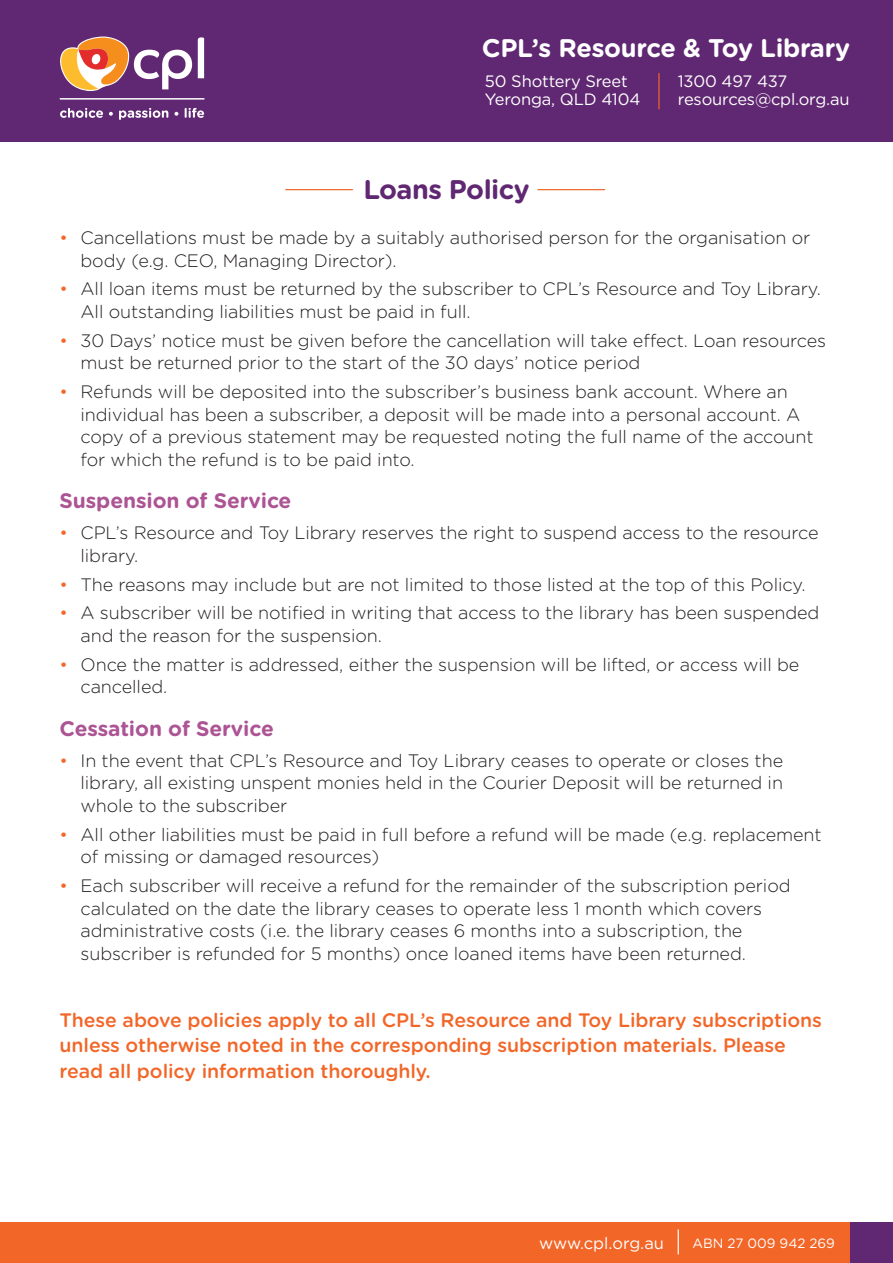
<style>
.page{position:relative;width:893px;height:1263px;background:#fff}
.page>*{position:absolute;margin:0;border:0;box-sizing:border-box;transform-origin:0 0}
.t1{font:700 27px "Gotham Rounded";letter-spacing:-.02em;color:#602872}
.t2{font:700 25.5px "Gotham Rounded";letter-spacing:-.01em;color:#fff}
.t3{font:700 21px "Gotham Rounded";letter-spacing:-.005em;color:#ac5494}
.t4{font:500 19.5px/25.5px "Gotham Rounded";letter-spacing:-.005em;color:#f26628}
.t5{font:300 18px/22.5px "Gotham Rounded";letter-spacing:-.005em;color:#231f20}
.t6{font:16.5px/18px "Gotham Rounded";letter-spacing:-.01em;color:#fff}
.t7{font:13.5px "Gotham Rounded";color:#fff}
.s1{color:#f26628}
</style>
<div class="page">
<div style="left:0;top:0;width:893px;height:141px;background:#602872"></div>
<div style="left:0;top:1222px;width:850px;height:41px;background:#f26628"></div>
<div style="left:850px;top:1222px;width:43px;height:41px;background:#602872"></div>
<svg style="left:60px;top:108px;width:43px;height:10px"></svg>
<svg style="left:109px;top:112px;width:4px;height:4px"></svg>
<svg style="left:119px;top:108px;width:49px;height:12px"></svg>
<svg style="left:174px;top:112px;width:4px;height:4px"></svg>
<svg style="left:185px;top:108px;width:19px;height:10px"></svg>
<svg style="left:60px;top:37px;width:132px;height:54px"></svg>
<svg style="left:198px;top:37px;width:6px;height:41px"></svg>
<hr style="left:60px;top:98px;width:145px;height:1px;background:#fff">
<hr style="left:658px;top:73px;width:2px;height:36px;background:#f26628">
<svg style="left:678px;top:1229px;width:1px;height:25px"></svg>
<hr style="left:538px;top:189px;width:67px;height:1px;background:#f26628">
<hr style="left:286px;top:189px;width:66px;height:1px;background:#f26628">
<h2 class="t2" style="left:482px;top:29px;width:370px">CPL’s Resource &amp; Toy Library</h2>
<p class="t6" style="left:485px;top:71px;width:157px">50 Shottery Sreet<br>Yeronga, QLD 4104</p>
<p class="t6" style="left:678px;top:71px;width:173px">1300 497 437 resources@cpl.org.au</p>
<h1 class="t1" style="left:363px;top:169px;width:168px">Loans Policy</h1>
<p class="t5" style="left:81px;top:226px;width:731px;text-indent:-21px"><span class="s1">•</span> Cancellations must be made by a suitably authorised person for the organisation or body (e.g. CEO, Managing Director).</p>
<p class="t5" style="left:81px;top:277px;width:742px;text-indent:-21px"><span class="s1">•</span> All loan items must be returned by the subscriber to CPL’s Resource and Toy Library.<br>All outstanding liabilities must be paid in full.</p>
<p class="t5" style="left:81px;top:328px;width:747px;text-indent:-21px"><span class="s1">•</span> 30 Days’ notice must be given before the cancellation will take effect. Loan resources must be returned prior to the start of the 30 days’ notice period</p>
<p class="t5" style="left:81px;top:380px;width:735px;text-indent:-21px"><span class="s1">•</span> Refunds will be deposited into the subscriber’s business bank account. Where an individual has been a subscriber, a deposit will be made into a personal account. A copy of a previous statement may be requested noting the full name of the account for which the refund is to be paid into.</p>
<h2 class="t3" style="left:60px;top:485px;width:233px">Suspension of Service</h2>
<p class="t5" style="left:81px;top:521px;width:739px;text-indent:-21px"><span class="s1">•</span> CPL’s Resource and Toy Library reserves the right to suspend access to the resource library.</p>
<p class="t5" style="left:60px;top:572px;width:748px"><span class="s1">•</span> The reasons may include but are not limited to those listed at the top of this Policy.</p>
<p class="t5" style="left:81px;top:601px;width:740px;text-indent:-21px"><span class="s1">•</span> A subscriber will be notified in writing that access to the library has been suspended and the reason for the suspension.</p>
<p class="t5" style="left:81px;top:652px;width:720px;text-indent:-21px"><span class="s1">•</span> Once the matter is addressed, either the suspension will be lifted, or access will be cancelled.</p>
<h2 class="t3" style="left:60px;top:713px;width:216px">Cessation of Service</h2>
<p class="t5" style="left:81px;top:748px;width:704px;text-align:justify;text-indent:-21px"><span class="s1">•</span> In the event that CPL’s Resource and Toy Library ceases to operate or closes the library, all existing unspent monies held in the Courier Deposit will be returned in whole to the subscriber</p>
<p class="t5" style="left:81px;top:822px;width:743px;text-indent:-21px"><span class="s1">•</span> All other liabilities must be paid in full before a refund will be made (e.g. replacement of missing or damaged resources)</p>
<p class="t5" style="left:81px;top:874px;width:712px;text-indent:-21px"><span class="s1">•</span> Each subscriber will receive a refund for the remainder of the subscription period calculated on the date the library ceases to operate less 1 month which covers administrative costs (i.e. the library ceases 6 months into a subscription, the subscriber is refunded for 5 months) once loaned items have been returned.</p>
<h3 class="t4" style="left:60px;top:1006px;width:764px">These above policies apply to all CPL’s Resource and Toy Library subscriptions unless otherwise noted in the corresponding subscription materials. Please read all policy information thoroughly.</h3>
<p class="t6" style="left:539px;top:1234px;width:126px">www.cpl.org.au</p>
<p class="t7" style="left:692px;top:1234px;width:144px">ABN 27 009 942 269</p>
</div>
